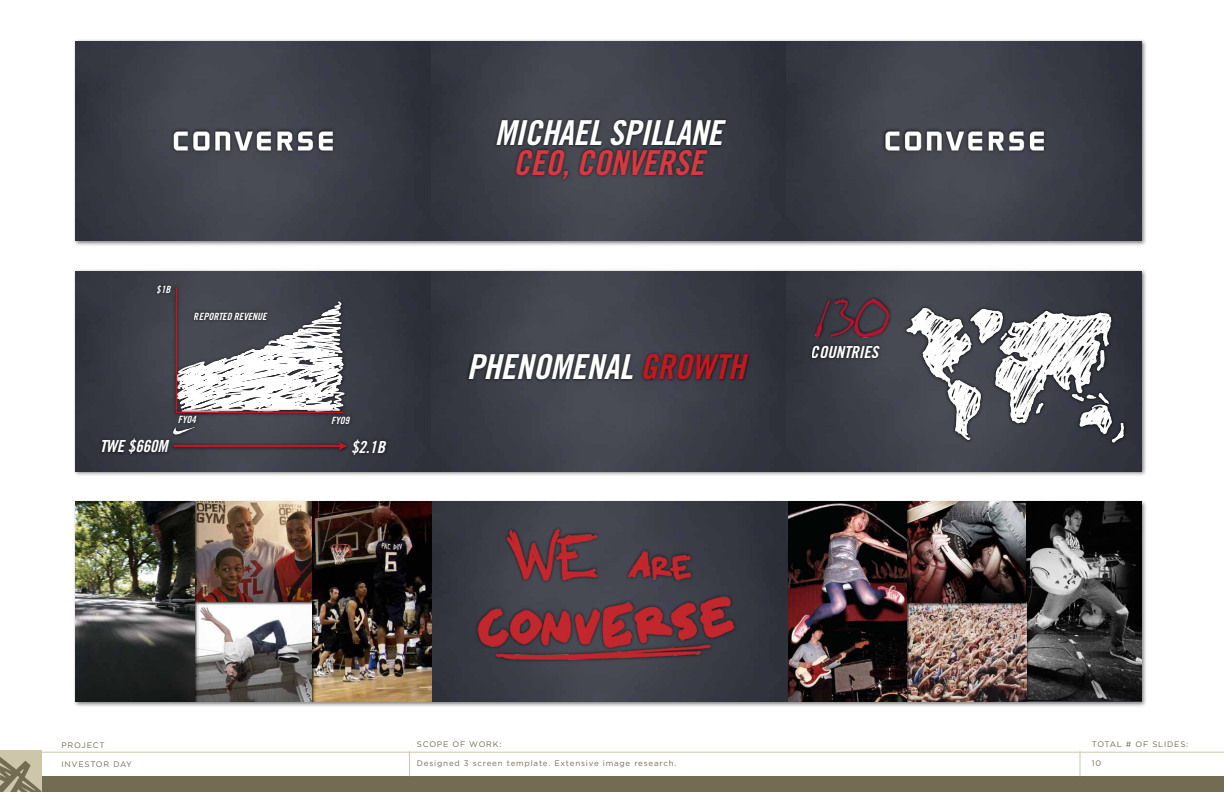
<style>
.page{position:relative;width:1224px;height:792px;background:#fff}
.page>*{position:absolute;margin:0;border:0;box-sizing:border-box;transform-origin:0 0}
.t1{font:34.4px "Trade Gothic LT Std Bd Cn 20 Obl";color:#fff}
.t2{font:34.4px "Trade Gothic LT Std Bd Cn 20 Obl";letter-spacing:-.01em;color:#d63942}
.t3{font:16.6px "Trade Gothic LT Std Bd Cn 20 Obl";color:#fff}
.t4{font:10px "Trade Gothic LT Std Bd Cn 20 Obl";color:#fff}
.t5{font:8px "Gotham HTF";letter-spacing:.1em;color:#746b53}
.s1{color:#c2181f}
</style>
<div class="page">
<div style="left:73px;top:38px;width:1074px;height:208px;background:#000;opacity:.5"></div>
<img style="left:76px;top:41px;width:1065px;height:200px">
<img style="left:482px;top:105px;width:269px;height:86px">
<div style="left:167px;top:124px;width:173px;height:34px;background:#434651"></div>
<img style="left:172px;top:129px;width:162px;height:23px">
<div style="left:878px;top:124px;width:171px;height:34px;background:#434651"></div>
<img style="left:884px;top:129px;width:160px;height:23px">
<div style="left:73px;top:269px;width:1074px;height:208px;background:#000;opacity:.5"></div>
<img style="left:76px;top:272px;width:1065px;height:199px">
<img style="left:90px;top:430px;width:91px;height:33px">
<img style="left:167px;top:436px;width:175px;height:20px">
<hr style="left:174px;top:445px;width:168px;height:2px;background:#c2181f">
<svg style="left:338px;top:442px;width:4px;height:8px"></svg>
<img style="left:342px;top:431px;width:56px;height:33px">
<img style="left:802px;top:335px;width:93px;height:33px">
<img style="left:898px;top:287px;width:239px;height:169px">
<img style="left:903px;top:293px;width:228px;height:157px">
<img style="left:183px;top:295px;width:167px;height:111px">
<svg style="left:183px;top:301px;width:162px;height:105px"></svg>
<img style="left:170px;top:281px;width:13px;height:125px">
<hr style="left:176px;top:287px;width:1px;height:126px;background:#c2181f">
<img style="left:149px;top:277px;width:32px;height:25px">
<img style="left:186px;top:304px;width:91px;height:25px">
<img style="left:170px;top:419px;width:36px;height:13px">
<img style="left:323px;top:408px;width:36px;height:25px">
<img style="left:168px;top:421px;width:34px;height:19px">
<img style="left:174px;top:426px;width:23px;height:9px">
<img style="left:169px;top:406px;width:181px;height:13px">
<hr style="left:176px;top:412px;width:168px;height:1px;background:#c2181f">
<img style="left:803px;top:278px;width:98px;height:79px">
<img style="left:809px;top:283px;width:87px;height:68px">
<img style="left:454px;top:339px;width:317px;height:57px">
<div style="left:73px;top:499px;width:1074px;height:208px;background:#000;opacity:.5"></div>
<div style="left:431px;top:502px;width:355px;height:200px;background:#31343d"></div>
<div style="left:456px;top:502px;width:305px;height:200px;background:#33363f"></div>
<img style="left:462px;top:502px;width:293px;height:200px">
<img style="left:1029px;top:502px;width:112px;height:200px">
<img style="left:910px;top:601px;width:120px;height:101px">
<img style="left:910px;top:502px;width:119px;height:104px">
<img style="left:786px;top:502px;width:124px;height:200px">
<img style="left:315px;top:502px;width:116px;height:200px">
<img style="left:311px;top:605px;width:4px;height:97px">
<img style="left:198px;top:605px;width:113px;height:97px">
<img style="left:198px;top:502px;width:117px;height:103px">
<img style="left:198px;top:502px;width:113px;height:100px">
<img style="left:194px;top:502px;width:4px;height:200px">
<img style="left:76px;top:502px;width:118px;height:200px">
<div style="left:25px;top:776px;width:1199px;height:16px;background:#746b53"></div>
<hr style="left:40px;top:752px;width:1184px;height:1px;background:#cdc6ac">
<svg style="left:409px;top:751px;width:1px;height:25px"></svg>
<svg style="left:1080px;top:751px;width:1px;height:25px"></svg>
<div style="left:0;top:751px;width:41px;height:41px;background:#cdc6ab"></div>
<svg style="left:0;top:757px;width:41px;height:35px"></svg>
<p class="t4" style="left:157px;top:283px;width:15px">$1B</p>
<p class="t4" style="left:194px;top:310px;width:74px">REPORTED REVENUE</p>
<p class="t4" style="left:178px;top:414px;width:20px">FYO4</p>
<p class="t4" style="left:331px;top:414px;width:20px">FYO9</p>
<h2 class="t3" style="left:99px;top:436px;width:70px">TWE $660M</h2>
<h2 class="t3" style="left:351px;top:437px;width:36px">$2.1B</h2>
<h1 class="t1" style="left:495px;top:112px;width:229px">MICHAEL SPILLANE</h1>
<h1 class="t2" style="left:513px;top:141px;width:192px">CEO, CONVERSE</h1>
<h1 class="t1" style="left:466px;top:346px;width:280px">PHENOMENAL <span class="s1">GROWTH</span></h1>
<h2 class="t3" style="left:811px;top:342px;width:69px">COUNTRIES</h2>
<p class="t5" style="left:61px;top:741px;width:45px">PROJECT</p>
<p class="t5" style="left:61px;top:760px;width:72px">INVESTOR DAY</p>
<p class="t5" style="left:417px;top:740px;width:86px">SCOPE OF WORK:</p>
<p class="t5" style="left:417px;top:759px;width:261px">Designed 3 screen template. Extensive image research.</p>
<p class="t5" style="left:1092px;top:740px;width:98px">TOTAL # OF SLIDES:</p>
<p class="t5" style="left:1092px;top:759px;width:11px">10</p>
</div>
